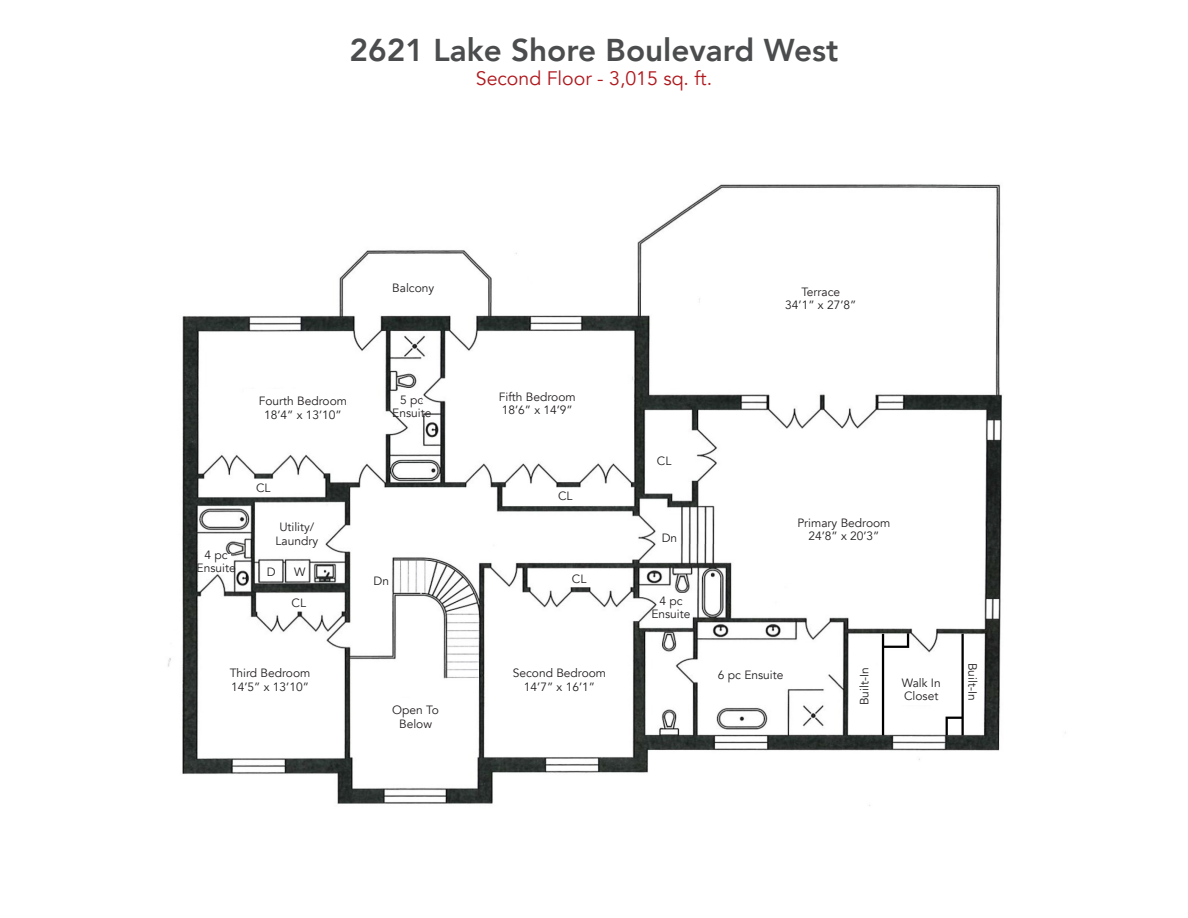
<style>
.page{position:relative;width:1188px;height:918px;background:#fff}
.page>*{position:absolute;margin:0;border:0;box-sizing:border-box;transform-origin:0 0}
.t1{font:800 31.5px "Avenir";color:#4b4c4d}
.t2{font:19.5px "Avenir";color:#af181d}
.t3{font:12px/13.5px "Avenir";color:#231f20;text-align:center}
</style>
<div class="page">
<img style="left:168px;top:184px;width:898px;height:622px">
<div style="left:800px;top:511px;width:87px;height:49px;background:#fff"></div>
<div style="left:514px;top:661px;width:88px;height:33px;background:#fff"></div>
<div style="left:211px;top:661px;width:101px;height:33px;background:#fff"></div>
<div style="left:244px;top:389px;width:101px;height:33px;background:#fff"></div>
<div style="left:776px;top:280px;width:87px;height:65px;background:#fff"></div>
<div style="left:483px;top:385px;width:108px;height:33px;background:#fff"></div>
<div style="left:368px;top:276px;width:87px;height:33px;background:#fff"></div>
<div style="left:895px;top:671px;width:56px;height:33px;background:#fff"></div>
<div style="left:371px;top:699px;width:87px;height:33px;background:#fff"></div>
<div style="left:720px;top:663px;width:53px;height:23px;background:#fff"></div>
<div style="left:397px;top:393px;width:24px;height:15px;background:#fff"></div>
<div style="left:658px;top:593px;width:31px;height:18px;background:#fff"></div>
<div style="left:201px;top:554px;width:30px;height:18px;background:#fff"></div>
<div style="left:567px;top:571px;width:30px;height:16px;background:#fff"></div>
<div style="left:286px;top:595px;width:31px;height:16px;background:#fff"></div>
<div style="left:262px;top:564px;width:19px;height:16px;background:#fff"></div>
<div style="left:289px;top:564px;width:19px;height:16px;background:#fff"></div>
<div style="left:251px;top:480px;width:30px;height:16px;background:#fff"></div>
<div style="left:553px;top:489px;width:30px;height:15px;background:#fff"></div>
<div style="left:660px;top:530px;width:19px;height:14px;background:#fff"></div>
<div style="left:372px;top:573px;width:18px;height:14px;background:#fff"></div>
<p class="t1" style="left:350px;top:25px;width:490px">2621 Lake Shore Boulevard West</p>
<p class="t2" style="left:476px;top:66px;width:238px">Second Floor - 3,015 sq. ft.</p>
<p class="t3" style="left:392px;top:281px;width:44px">Balcony</p>
<p class="t3" style="left:259px;top:394px;width:90px">Fourth Bedroom</p>
<p class="t3" style="left:264px;top:408px;width:79px">18’4” x 13’10”</p>
<p class="t3" style="left:256px;top:481px;width:16px">CL</p>
<p class="t3" style="left:205px;top:548px;width:25px">4 pc</p>
<p class="t3" style="left:197px;top:561px;width:41px">Ensuite</p>
<p class="t3" style="left:276px;top:521px;width:44px">Utility/<br>Laundry</p>
<p class="t3" style="left:267px;top:565px;width:10px">D</p>
<p class="t3" style="left:294px;top:565px;width:13px">W</p>
<p class="t3" style="left:292px;top:596px;width:16px">CL</p>
<p class="t3" style="left:230px;top:666px;width:82px">Third Bedroom</p>
<p class="t3" style="left:231px;top:680px;width:79px">14’5” x 13’10”</p>
<p class="t3" style="left:392px;top:393px;width:41px">5 pc<br>Ensuite</p>
<p class="t3" style="left:374px;top:574px;width:17px">Dn</p>
<p class="t3" style="left:392px;top:704px;width:48px">Open To</p>
<p class="t3" style="left:399px;top:717px;width:34px">Below</p>
<p class="t3" style="left:499px;top:390px;width:78px">Fifth Bedroom</p>
<p class="t3" style="left:502px;top:403px;width:73px">18’6” x 14’9”</p>
<p class="t3" style="left:558px;top:490px;width:16px">CL</p>
<p class="t3" style="left:572px;top:572px;width:16px">CL</p>
<p class="t3" style="left:513px;top:666px;width:95px">Second Bedroom</p>
<p class="t3" style="left:524px;top:680px;width:73px">14’7” x 16’1”</p>
<p class="t3" style="left:801px;top:285px;width:40px">Terrace</p>
<p class="t3" style="left:785px;top:299px;width:73px">34’1” x 27’8”</p>
<p class="t3" style="left:657px;top:454px;width:16px">CL</p>
<p class="t3" style="left:662px;top:531px;width:17px">Dn</p>
<p class="t3" style="left:651px;top:594px;width:41px">4 pc<br>Ensuite</p>
<p class="t3" style="left:797px;top:516px;width:95px">Primary Bedroom</p>
<p class="t3" style="left:808px;top:530px;width:73px">24’8” x 20’3”</p>
<p class="t3" style="left:718px;top:668px;width:67px">6 pc Ensuite</p>
<p class="t3" style="left:858px;top:705px;width:39px;rotate:-90deg">Built-In</p>
<p class="t3" style="left:979px;top:663px;width:39px;rotate:90deg">Built-In</p>
<p class="t3" style="left:902px;top:676px;width:40px">Walk In</p>
<p class="t3" style="left:904px;top:690px;width:36px">Closet</p>
</div>
